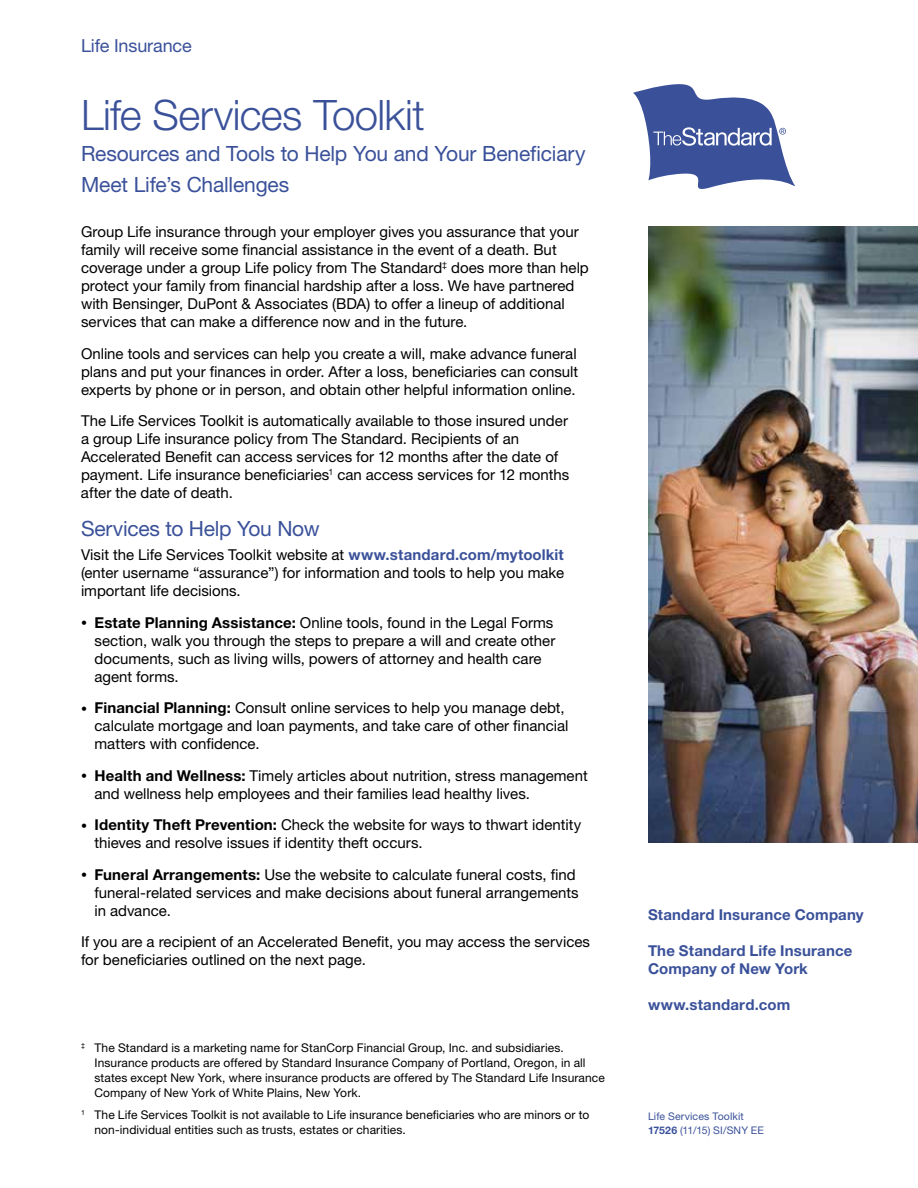
<style>
.page{position:relative;width:918px;height:1188px;background:#fff}
.page>*{position:absolute;margin:0;border:0;box-sizing:border-box;transform-origin:0 0}
.t1{font:300 42px "Helvetica Neue LT Std";letter-spacing:-.015em;color:#3a519a}
.t2{font:21px/30.8px "Helvetica Neue LT Std";letter-spacing:-.01em;color:#3a519a}
.t3{font:18px "Helvetica Neue LT Std";letter-spacing:-.005em;color:#3a519a}
.t4{font:15px/18px "Helvetica Neue LT Std";color:#000}
.t5{font:700 15px/18px "Helvetica Neue LT Std";letter-spacing:.01em;color:#3a519a}
.t6{font:12px/15px "Helvetica Neue LT Std";letter-spacing:.01em;color:#000}
.t7{font:10.5px/13.5px "Helvetica Neue LT Std";letter-spacing:.015em;color:#3a519a}
.s1{font-weight:700;color:#3a519a}
.s2{font-weight:700;font-size:12px}
.s3{font-weight:700}
</style>
<div class="page">
<svg style="left:633px;top:84px;width:162px;height:105px"></svg>
<img style="left:648px;top:226px;width:270px;height:616px">
<p class="t3" style="left:81px;top:34px;width:112px">Life Insurance</p>
<h1 class="t1" style="left:81px;top:90px;width:345px">Life Services Toolkit</h1>
<h2 class="t2" style="left:81px;top:138px;width:506px">Resources and Tools to Help You and Your Beneficiary<br>Meet Life’s Challenges</h2>
<p class="t4" style="left:81px;top:223px;width:509px">Group Life insurance through your employer gives you assurance that your family will receive some financial assistance in the event of a death. But coverage under a group Life policy from The Standard<sup>‡</sup> does more than help protect your family from financial hardship after a loss. We have partnered with Bensinger, DuPont &amp; Associates (BDA) to offer a lineup of additional services that can make a difference now and in the future.</p>
<p class="t4" style="left:81px;top:344px;width:499px;text-align:justify">Online tools and services can help you create a will, make advance funeral plans and put your finances in order. After a loss, beneficiaries can consult experts by phone or in person, and obtain other helpful information online.</p>
<p class="t4" style="left:81px;top:412px;width:490px">The Life Services Toolkit is automatically available to those insured under a group Life insurance policy from The Standard. Recipients of an Accelerated Benefit can access services for 12 months after the date of payment. Life insurance beneficiaries<sup>1</sup> can access services for 12 months after the date of death.</p>
<h2 class="t2" style="left:81px;top:513px;width:240px">Services to Help You Now</h2>
<p class="t4" style="left:81px;top:546px;width:485px;text-align:justify">Visit the Life Services Toolkit website at <span class="s1">www.standard.com/mytoolkit </span>(enter username “assurance”) for information and tools to help you make important life decisions.</p>
<p class="t4" style="left:94px;top:613px;width:462px;text-indent:-14px"><span class="s2">•</span> <span class="s3">Estate Planning Assistance:</span> Online tools, found in the Legal Forms section, walk you through the steps to prepare a will and create other documents, such as living wills, powers of attorney and health care agent forms.</p>
<p class="t4" style="left:94px;top:699px;width:476px;text-indent:-14px"><span class="s2">•</span> <span class="s3">Financial Planning:</span> Consult online services to help you manage debt, calculate mortgage and loan payments, and take care of other financial matters with confidence.</p>
<p class="t4" style="left:94px;top:766px;width:495px;text-indent:-14px"><span class="s2">•</span> <span class="s3">Health and Wellness:</span> Timely articles about nutrition, stress management and wellness help employees and their families lead healthy lives.</p>
<p class="t4" style="left:94px;top:816px;width:488px;text-indent:-14px"><span class="s2">•</span> <span class="s3">Identity Theft Prevention:</span> Check the website for ways to thwart identity thieves and resolve issues if identity theft occurs.</p>
<p class="t4" style="left:94px;top:865px;width:486px;text-indent:-14px"><span class="s2">•</span> <span class="s3">Funeral Arrangements:</span> Use the website to calculate funeral costs, find funeral-related services and make decisions about funeral arrangements in advance.</p>
<p class="t4" style="left:81px;top:933px;width:511px">If you are a recipient of an Accelerated Benefit, you may access the services for beneficiaries outlined on the next page.</p>
<p class="t5" style="left:648px;top:905px;width:217px">Standard Insurance Company</p>
<p class="t5" style="left:648px;top:941px;width:206px">The Standard Life Insurance<br>Company of New York</p>
<p class="t5" style="left:648px;top:995px;width:144px">www.standard.com</p>
<p class="t6" style="left:95px;top:1040px;width:512px;text-indent:-14px"><sup>‡</sup> The Standard is a marketing name for StanCorp Financial Group, Inc. and subsidiaries.<br>Insurance products are offered by Standard Insurance Company of Portland, Oregon, in all states except New York, where insurance products are offered by The Standard Life Insurance Company of New York of White Plains, New York.</p>
<p class="t6" style="left:94px;top:1107px;width:496px;text-indent:-14px"><sup>1</sup> The Life Services Toolkit is not available to Life insurance beneficiaries who are minors or to non-individual entities such as trusts, estates or charities.</p>
<p class="t7" style="left:648px;top:1109px;width:117px">Life Services Toolkit<br><span class="s3">17526</span> (11/15) SI/SNY EE</p>
</div>
